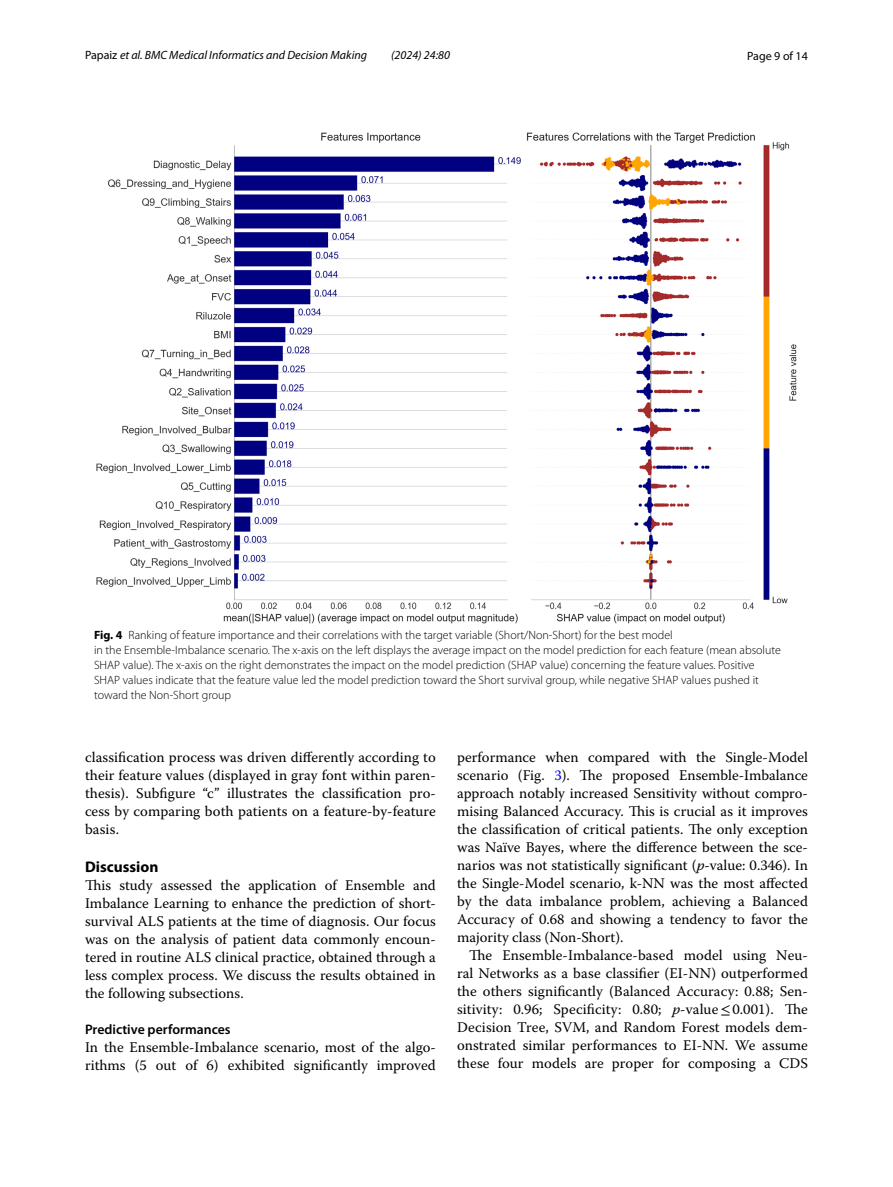
<style>
.page{position:relative;width:893px;height:1187px;background:#fff}
.page>*{position:absolute;margin:0;border:0;box-sizing:border-box;transform-origin:0 0}
.t1{font:700 15.45px "Myriad Pro";color:#000}
.t2{font:14.7px/18px "Warnock Pro";color:#000;text-align:justify}
.t3{font:600 13.8px "Myriad Pro";color:#000}
.t4{font:300 12px/15px "Myriad Pro";color:#000}
.t5{font:italic 12px "Myriad Pro";color:#000}
.t6{font:12px "Myriad Pro";color:#000}
.s1{font-style:normal}
.s2{font-weight:700}
.s3{color:#00f}
.s4{font-style:italic}
.s5{font-family:"STIX"}
</style>
<div class="page">
<img style="left:96px;top:133px;width:701px;height:490px">
<p class="t5" style="left:85px;top:48px;width:284px"><span class="s1">Papaiz</span> et al. BMC Medical Informatics and Decision Making</p>
<p class="t5" style="left:391px;top:48px;width:60px">(2024) 24:80</p>
<p class="t6" style="left:747px;top:48px;width:62px">Page 9 of 14</p>
<p class="t4" style="left:94px;top:627px;width:688px"><span class="s2">Fig. 4</span> Ranking of feature importance and their correlations with the target variable (Short/Non-Short) for the best model<br>in the Ensemble-Imbalance scenario. The x-axis on the left displays the average impact on the model prediction for each feature (mean absolute SHAP value). The x-axis on the right demonstrates the impact on the model prediction (SHAP value) concerning the feature values. Positive SHAP values indicate that the feature value led the model prediction toward the Short survival group, while negative SHAP values pushed it toward the Non-Short group</p>
<p class="t2" style="left:85px;top:747px;width:352px">classification process was driven differently according to their feature values (displayed in gray font within paren&shy;thesis). Subfigure “c” illustrates the classification pro&shy;cess by comparing both patients on a feature-by-feature basis.</p>
<p class="t1" style="left:85px;top:856px;width:75px">Discussion</p>
<p class="t2" style="left:85px;top:875px;width:352px">This study assessed the application of Ensemble and Imbalance Learning to enhance the prediction of short&shy;survival ALS patients at the time of diagnosis. Our focus was on the analysis of patient data commonly encoun&shy;tered in routine ALS clinical practice, obtained through a less complex process. We discuss the results obtained in the following subsections.</p>
<p class="t3" style="left:85px;top:1020px;width:147px">Predictive performances</p>
<p class="t2" style="left:85px;top:1037px;width:352px">In the Ensemble-Imbalance scenario, most of the algo&shy;rithms (5 out of 6) exhibited significantly improved</p>
<p class="t2" style="left:457px;top:747px;width:352px">performance when compared with the Single-Model scenario (Fig. <span class="s3">3</span>). The proposed Ensemble-Imbalance approach notably increased Sensitivity without compro&shy;mising Balanced Accuracy. This is crucial as it improves the classification of critical patients. The only exception was Naïve Bayes, where the difference between the sce&shy;narios was not statistically significant (<span class="s4">p</span>-value: 0.346). In the Single-Model scenario, k-NN was the most affected by the data imbalance problem, achieving a Balanced Accuracy of 0.68 and showing a tendency to favor the majority class (Non-Short).</p>
<p class="t2" style="left:457px;top:945px;width:352px;text-indent:12px">The Ensemble-Imbalance-based model using Neu&shy;ral Networks as a base classifier (EI-NN) outperformed the others significantly (Balanced Accuracy: 0.88; Sen&shy;sitivity: 0.96; Specificity: 0.80; <span class="s4">p</span>-value<span class="s5">≤</span>0.001). The Decision Tree, SVM, and Random Forest models dem&shy;onstrated similar performances to EI-NN. We assume these four models are proper for composing a CDS</p>
</div>
